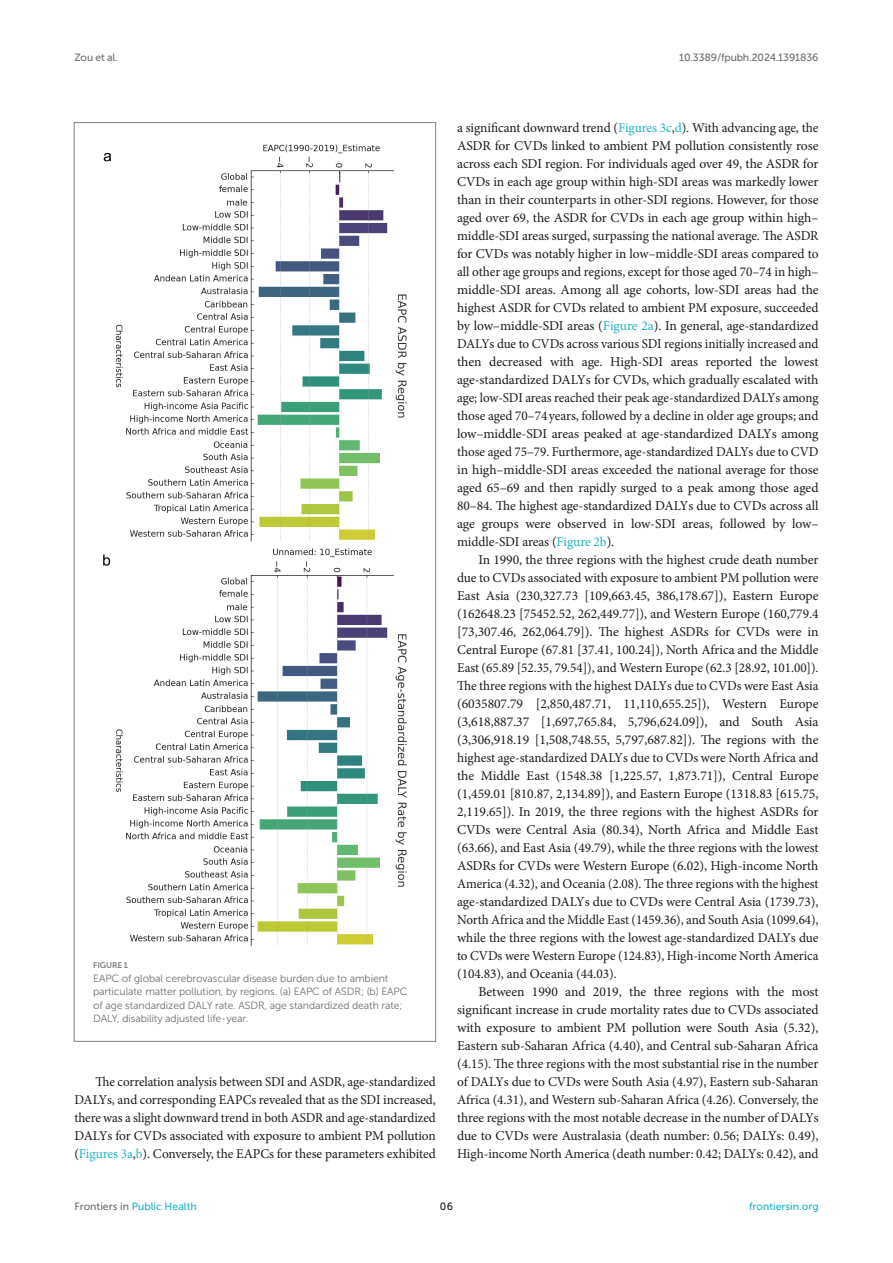
<style>
.page{position:relative;width:893px;height:1263px;background:#fff}
.page>*{position:absolute;margin:0;border:0;box-sizing:border-box;transform-origin:0 0}
.TEXT{font:13.5px/18px "Minion Pro";letter-spacing:-.005em;color:#1b1c1b;text-align:justify}
.FIG_LEG{font:10.5px/13.5px "Museo Sans 300";letter-spacing:-.01em;color:#706f70}
.t1{font:10.5px "Museo Sans 500";color:#1db5c3}
.t2{font:10.5px "Museo Sans 500";letter-spacing:-.015em;color:#706f70}
.t3{font:10.5px "Museo Sans 500";color:#1b1c1b}
.FIG_HD{font:8.25px "Museo Sans 700";letter-spacing:-.01em;color:#7e7f7f}
.s1{color:#1db5c3}
.s2{color:#706f70}
</style>
<div class="page">
<img style="left:103px;top:144px;width:304px;height:803px">
<p class="t2" style="left:74px;top:51px;width:45px">Zou et al.</p>
<p class="t2" style="left:679px;top:51px;width:141px">10.3389/fpubh.2024.1391836</p>
<p class="FIG_HD" style="left:93px;top:961px;width:37px">FIGURE 1</p>
<p class="FIG_LEG" style="left:93px;top:971px;width:316px">EAPC of global cerebrovascular disease burden due to ambient particulate matter pollution, by regions. (a) EAPC of ASDR; (b) EAPC of age standardized DALY rate. ASDR, age standardized death rate; DALY, disability adjusted life-year.</p>
<p class="TEXT" style="left:74px;top:1073px;width:363px;text-indent:21px">The correlation analysis between SDI and ASDR, age-standardized DALYs, and corresponding EAPCs revealed that as the SDI increased, there was a slight downward trend in both ASDR and age-standardized DALYs for CVDs associated with exposure to ambient PM pollution (<span class="s1">Figures 3a</span>,<span class="s1">b</span>). Conversely, the EAPCs for these parameters exhibited</p>
<p class="TEXT" style="left:457px;top:119px;width:363px">a significant downward trend (<span class="s1">Figures 3c</span>,<span class="s1">d</span>). With advancing age, the ASDR for CVDs linked to ambient PM pollution consistently rose across each SDI region. For individuals aged over 49, the ASDR for CVDs in each age group within high-SDI areas was markedly lower than in their counterparts in other-SDI regions. However, for those aged over 69, the ASDR for CVDs in each age group within high– middle-SDI areas surged, surpassing the national average. The ASDR for CVDs was notably higher in low–middle-SDI areas compared to all other age groups and regions, except for those aged 70–74 in high– middle-SDI areas. Among all age cohorts, low-SDI areas had the highest ASDR for CVDs related to ambient PM exposure, succeeded by low–middle-SDI areas (<span class="s1">Figure 2a</span>). In general, age-standardized DALYs due to CVDs across various SDI regions initially increased and then decreased with age. High-SDI areas reported the lowest age-standardized DALYs for CVDs, which gradually escalated with age; low-SDI areas reached their peak age-standardized DALYs among those aged 70–74years, followed by a decline in older age groups; and low–middle-SDI areas peaked at age-standardized DALYs among those aged 75–79. Furthermore, age-standardized DALYs due to CVD in high–middle-SDI areas exceeded the national average for those aged 65–69 and then rapidly surged to a peak among those aged 80–84. The highest age-standardized DALYs due to CVDs across all age groups were observed in low-SDI areas, followed by low– middle-SDI areas (<span class="s1">Figure 2b</span>).</p>
<p class="TEXT" style="left:457px;top:551px;width:363px;text-indent:21px">In 1990, the three regions with the highest crude death number due to CVDs associated with exposure to ambient PM pollution were East Asia (230,327.73 [109,663.45, 386,178.67]), Eastern Europe (162648.23 [75452.52, 262,449.77]), and Western Europe (160,779.4 [73,307.46, 262,064.79]). The highest ASDRs for CVDs were in Central Europe (67.81 [37.41, 100.24]), North Africa and the Middle East (65.89 [52.35, 79.54]), and Western Europe (62.3 [28.92, 101.00]).<br>The three regions with the highest DALYs due to CVDs were East Asia (6035807.79 [2,850,487.71, 11,110,655.25]), Western Europe (3,618,887.37 [1,697,765.84, 5,796,624.09]), and South Asia (3,306,918.19 [1,508,748.55, 5,797,687.82]). The regions with the highest age-standardized DALYs due to CVDs were North Africa and the Middle East (1548.38 [1,225.57, 1,873.71]), Central Europe (1,459.01 [810.87, 2,134.89]), and Eastern Europe (1318.83 [615.75, 2,119.65]). In 2019, the three regions with the highest ASDRs for CVDs were Central Asia (80.34), North Africa and Middle East (63.66), and East Asia (49.79), while the three regions with the lowest ASDRs for CVDs were Western Europe (6.02), High-income North America (4.32), and Oceania (2.08). The three regions with the highest age-standardized DALYs due to CVDs were Central Asia (1739.73), North Africa and the Middle East (1459.36), and South Asia (1099.64), while the three regions with the lowest age-standardized DALYs due to CVDs were Western Europe (124.83), High-income North America (104.83), and Oceania (44.03).</p>
<p class="TEXT" style="left:457px;top:983px;width:363px;text-indent:21px">Between 1990 and 2019, the three regions with the most significant increase in crude mortality rates due to CVDs associated with exposure to ambient PM pollution were South Asia (5.32), Eastern sub-Saharan Africa (4.40), and Central sub-Saharan Africa (4.15). The three regions with the most substantial rise in the number of DALYs due to CVDs were South Asia (4.97), Eastern sub-Saharan Africa (4.31), and Western sub-Saharan Africa (4.26). Conversely, the three regions with the most notable decrease in the number of DALYs due to CVDs were Australasia (death number: 0.56; DALYs: 0.49), High-income North America (death number: 0.42; DALYs: 0.42), and</p>
<p class="t1" style="left:74px;top:1200px;width:124px"><span class="s2">Frontiers in</span> Public Health</p>
<p class="t3" style="left:440px;top:1200px;width:15px">06</p>
<p class="t1" style="left:749px;top:1200px;width:71px">frontiersin.org</p>
</div>
